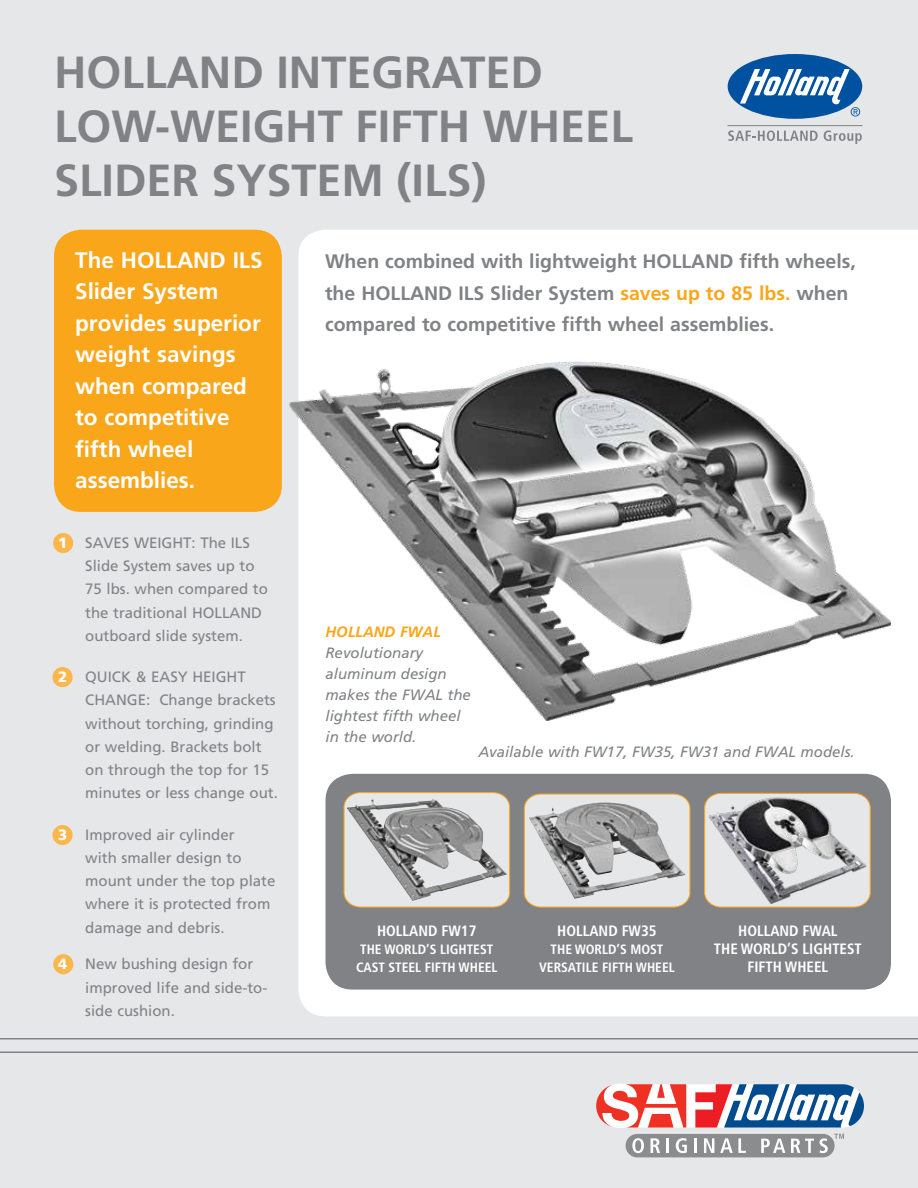
<style>
.page{position:relative;width:918px;height:1188px;background:#e6e7e8}
.page>*{position:absolute;margin:0;border:0;box-sizing:border-box;transform-origin:0 0}
.t1{font:700 45px/54px "Frutiger";color:#808285}
.t2{font:700 22.5px/31.5px "Frutiger";color:#fff}
.t3{font:700 19.5px/31.5px "Frutiger";color:#808285}
.t4{font:15px/23.2px "Frutiger";color:#808285}
.t5{font:italic 15px/21px "Frutiger";color:#808285}
.t6{font:700 condensed 15px/18px "Frutiger";color:#fff;text-align:center}
.t7{font:italic 700 15px "Frutiger";color:#faa61a}
.t8{font:700 condensed 13.5px/18px "Frutiger";color:#fff;text-align:center}
.s1{font-weight:900;color:#fff}
.s2{color:#faa61a}
</style>
<div class="page">
<div style="left:298px;top:230px;width:620px;height:786px;background:#fff"></div>
<div style="left:326px;top:774px;width:565px;height:216px;background:#808285;border-radius:27px"></div>
<svg style="left:343px;top:792px;width:168px;height:116px"></svg>
<svg style="left:704px;top:792px;width:167px;height:116px;background:#b7b5b3"></svg>
<svg style="left:523px;top:793px;width:168px;height:115px;background:#bfbebc"></svg>
<div style="left:53px;top:533px;width:20px;height:20px;background:#fcb64c;border-radius:50%"></div>
<div style="left:53px;top:667px;width:20px;height:20px;background:#fcb64c;border-radius:50%"></div>
<div style="left:53px;top:825px;width:20px;height:20px;background:#fcb64c;border-radius:50%"></div>
<div style="left:53px;top:954px;width:20px;height:20px;background:#fcb64c;border-radius:50%"></div>
<img style="left:289px;top:361px;width:602px;height:359px">
<hr style="left:0;top:1038px;width:918px;height:2px;background:#808285">
<hr style="left:0;top:1052px;width:918px;height:1px;background:#808285">
<div style="left:626px;top:1134px;width:209px;height:23px;background:#8a8c8e;border-radius:12px"></div>
<svg style="left:596px;top:1084px;width:268px;height:44px;background:#b69aaa"></svg>
<svg style="left:632px;top:1138px;width:12px;height:15px"></svg>
<svg style="left:651px;top:1138px;width:9px;height:15px"></svg>
<hr style="left:666px;top:1138px;width:3px;height:15px;background:#fff">
<svg style="left:676px;top:1138px;width:11px;height:15px"></svg>
<hr style="left:694px;top:1138px;width:3px;height:15px;background:#fff">
<svg style="left:704px;top:1138px;width:10px;height:15px"></svg>
<svg style="left:720px;top:1138px;width:26px;height:15px"></svg>
<svg style="left:761px;top:1139px;width:24px;height:14px"></svg>
<svg style="left:791px;top:1139px;width:23px;height:14px"></svg>
<svg style="left:820px;top:1138px;width:8px;height:15px"></svg>
<svg style="left:834px;top:1134px;width:10px;height:5px"></svg>
<div style="left:728px;top:54px;width:134px;height:65px;background:#0052a0;border-radius:50%"></div>
<svg style="left:740px;top:69px;width:120px;height:48px"></svg>
<svg style="left:728px;top:130px;width:90px;height:11px"></svg>
<svg style="left:824px;top:130px;width:38px;height:14px"></svg>
<hr style="left:727px;top:125px;width:135px;height:1px;background:#808285">
<div style="left:54px;top:230px;width:228px;height:282px;background:#faa61a;border-radius:27px"></div>
<h1 class="t1" style="left:54px;top:45px;width:580px">HOLLAND INTEGRATED<br>LOW-WEIGHT FIFTH WHEEL<br>SLIDER SYSTEM (ILS)</h1>
<h2 class="t2" style="left:75px;top:244px;width:189px">The HOLLAND ILS<br>Slider System provides superior weight savings when compared to competitive fifth wheel assemblies.</h2>
<p class="t4" style="left:85px;top:531px;width:184px;text-indent:-27px"><span class="s1">1</span> SAVES WEIGHT: The ILS<br>Slide System saves up to<br>75 lbs. when compared to the traditional HOLLAND outboard slide system.</p>
<p class="t4" style="left:85px;top:665px;width:194px;text-indent:-27px"><span class="s1">2</span> QUICK &amp; EASY HEIGHT<br>CHANGE: Change brackets without torching, grinding or welding. Brackets bolt on through the top for 15 minutes or less change out.</p>
<p class="t4" style="left:85px;top:823px;width:192px;text-indent:-27px"><span class="s1">3</span> Improved air cylinder<br>with smaller design to mount under the top plate where it is protected from damage and debris.</p>
<p class="t4" style="left:85px;top:953px;width:184px;text-indent:-27px"><span class="s1">4</span> New bushing design for improved life and side-to&shy;side cushion.</p>
<h3 class="t3" style="left:325px;top:246px;width:532px">When combined with lightweight HOLLAND fifth wheels, the HOLLAND ILS Slider System <span class="s2">saves up to 85 lbs.</span> when compared to competitive fifth wheel assemblies.</h3>
<p class="t7" style="left:326px;top:623px;width:117px">HOLLAND FWAL</p>
<p class="t5" style="left:326px;top:642px;width:147px">Revolutionary aluminum design makes the FWAL the lightest fifth wheel in the world.</p>
<p class="t5" style="left:478px;top:742px;width:378px">Available with FW17, FW35, FW31 and FWAL models.</p>
<p class="t6" style="left:377px;top:922px;width:101px">HOLLAND FW17</p>
<p class="t8" style="left:356px;top:940px;width:143px">THE WORLD’S LIGHTEST<br>CAST STEEL FIFTH WHEEL</p>
<p class="t6" style="left:557px;top:922px;width:101px">HOLLAND FW35</p>
<p class="t8" style="left:539px;top:940px;width:137px">THE WORLD’S MOST<br>VERSATILE FIFTH WHEEL</p>
<p class="t6" style="left:714px;top:922px;width:149px">HOLLAND FWAL<br>THE WORLD’S LIGHTEST<br>FIFTH WHEEL</p>
</div>
